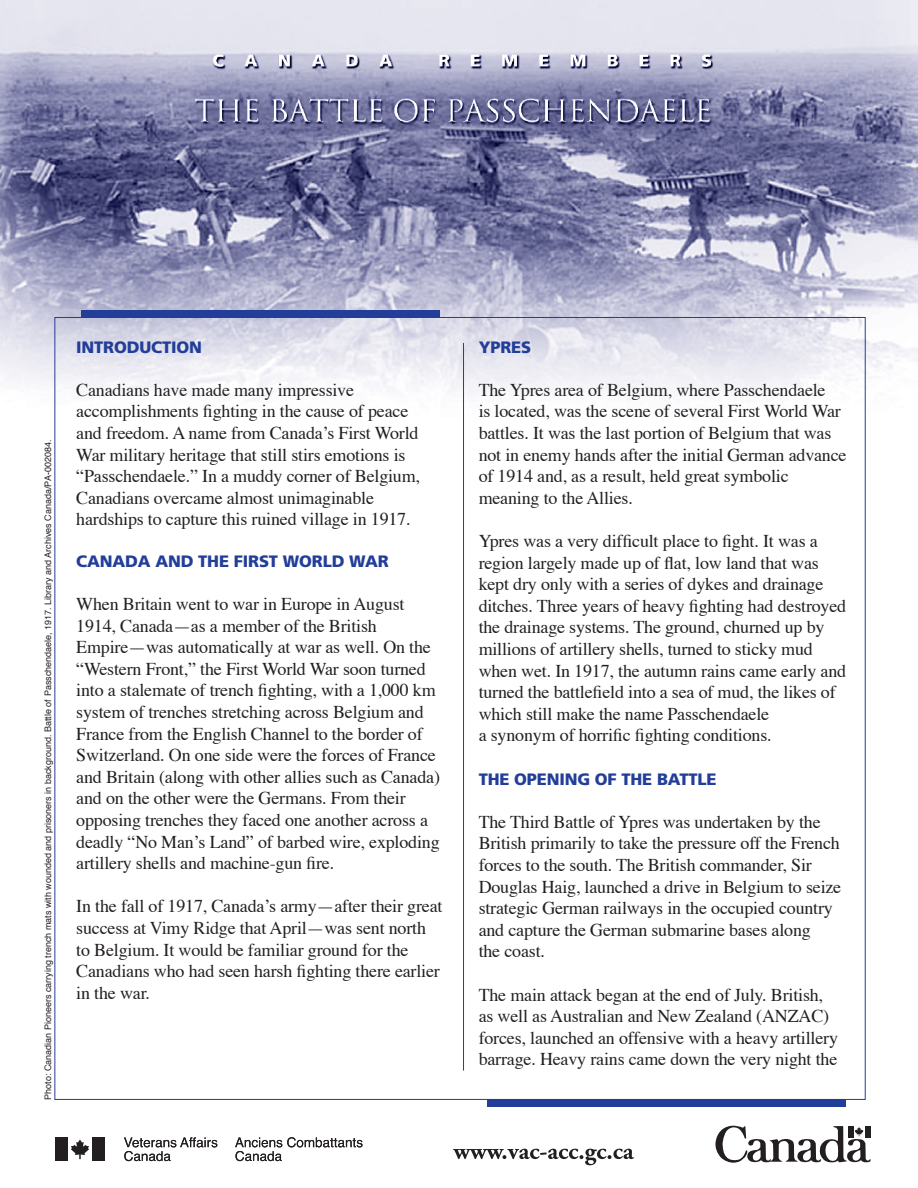
<style>
.page{position:relative;width:918px;height:1188px;background:#fff}
.page>*{position:absolute;margin:0;border:0;box-sizing:border-box;transform-origin:0 0}
.t1{font:18px/21.6px "Times";letter-spacing:-.01em;color:#231f20}
.t2{font:900 16.5px "Frutiger";letter-spacing:-.01em;color:#233e99}
.t3{font:9px "Helvetica";color:#231f20}
</style>
<div class="page">
<img style="left:0;top:1px;width:918px;height:1165px">
<div style="left:81px;top:310px;width:358px;height:8px;background:#233e99"></div>
<hr style="left:463px;top:343px;width:1px;height:728px;background:#233e99">
<div style="left:488px;top:1100px;width:358px;height:7px;background:#233e99"></div>
<svg style="left:124px;top:1137px;width:93px;height:24px"></svg>
<svg style="left:235px;top:1137px;width:128px;height:24px"></svg>
<div style="left:56px;top:1137px;width:12px;height:24px;background:#231f20"></div>
<div style="left:92px;top:1137px;width:12px;height:24px;background:#231f20"></div>
<svg style="left:71px;top:1140px;width:18px;height:19px"></svg>
<svg style="left:715px;top:1124px;width:156px;height:42px"></svg>
<svg style="left:453px;top:1149px;width:181px;height:16px"></svg>
<p class="t3" style="left:40px;top:1100px;width:661px;rotate:-90deg">Photo: Canadian Pioneers carrying trench mats with wounded and prisoners in background. Battle of Passchendaele, 1917. Library and Archives Canada/PA-002084.</p>
<p class="t2" style="left:76px;top:337px;width:127px">INTRODUCTION</p>
<p class="t1" style="left:76px;top:377px;width:345px">Canadians have made many impressive accomplishments fighting in the cause of peace and freedom. A name from Canada’s First World War military heritage that still stirs emotions is “Passchendaele.” In a muddy corner of Belgium, Canadians overcame almost unimaginable hardships to capture this ruined village in 1917.</p>
<p class="t2" style="left:76px;top:551px;width:314px">CANADA AND THE FIRST WORLD WAR</p>
<p class="t1" style="left:76px;top:592px;width:365px">When Britain went to war in Europe in August 1914, Canada—as a member of the British Empire—was automatically at war as well. On the “Western Front,” the First World War soon turned into a stalemate of trench fighting, with a 1,000 km system of trenches stretching across Belgium and France from the English Channel to the border of Switzerland. On one side were the forces of France and Britain (along with other allies such as Canada) and on the other were the Germans. From their opposing trenches they faced one another across a deadly “No Man’s Land” of barbed wire, exploding artillery shells and machine-gun fire.</p>
<p class="t1" style="left:76px;top:894px;width:368px">In the fall of 1917, Canada’s army—after their great success at Vimy Ridge that April—was sent north to Belgium. It would be familiar ground for the Canadians who had seen harsh fighting there earlier in the war.</p>
<p class="t2" style="left:479px;top:337px;width:54px">YPRES</p>
<p class="t1" style="left:479px;top:377px;width:369px">The Ypres area of Belgium, where Passchendaele<br>is located, was the scene of several First World War battles. It was the last portion of Belgium that was not in enemy hands after the initial German advance of 1914 and, as a result, held great symbolic meaning to the Allies.</p>
<p class="t1" style="left:479px;top:529px;width:369px">Ypres was a very difficult place to fight. It was a region largely made up of flat, low land that was kept dry only with a series of dykes and drainage ditches. Three years of heavy fighting had destroyed the drainage systems. The ground, churned up by millions of artillery shells, turned to sticky mud when wet. In 1917, the autumn rains came early and turned the battlefield into a sea of mud, the likes of which still make the name Passchendaele<br>a synonym of horrific fighting conditions.</p>
<p class="t2" style="left:479px;top:769px;width:239px">THE OPENING OF THE BATTLE</p>
<p class="t1" style="left:479px;top:809px;width:364px">The Third Battle of Ypres was undertaken by the British primarily to take the pressure off the French forces to the south. The British commander, Sir Douglas Haig, launched a drive in Belgium to seize strategic German railways in the occupied country and capture the German submarine bases along<br>the coast.</p>
<p class="t1" style="left:479px;top:982px;width:361px">The main attack began at the end of July. British, as well as Australian and New Zealand (ANZAC) forces, launched an offensive with a heavy artillery barrage. Heavy rains came down the very night the</p>
</div>
